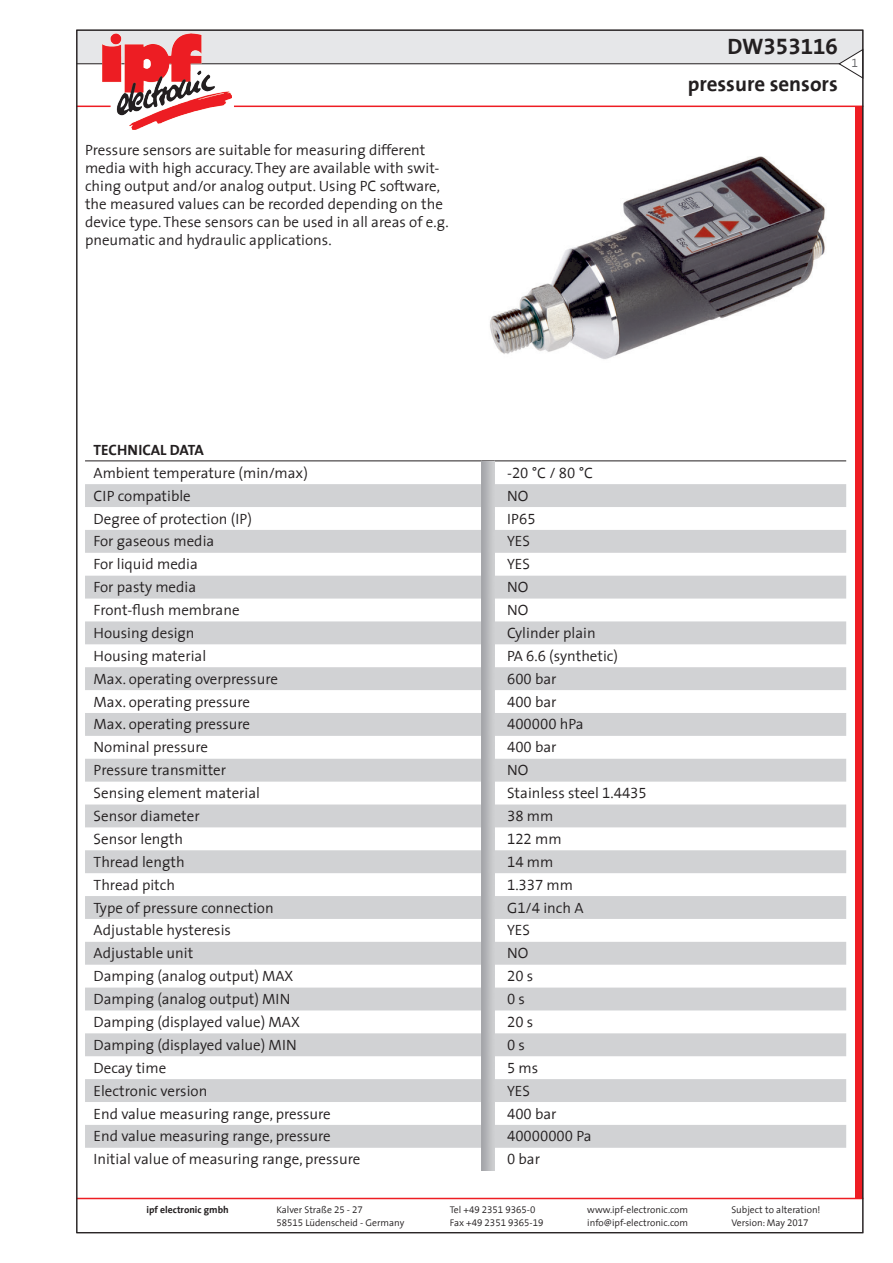
<style>
.page{position:relative;width:893px;height:1263px;background:#fff}
.page>*{position:absolute;margin:0;border:0;box-sizing:border-box;transform-origin:0 0}
.t1{font:300 22.5px "BHM The Sans Tab";color:#231f20}
.t2{font:300 21px "BHM The Sans Tab";color:#231f20}
.t3{font:300 15px/18px "BHM The Sans Tab";color:#231f20}
.t4{font:300 15px "BHM The Sans Tab";color:#231f20}
.t5{font:300 12px "BHM The Sans Tab";color:#636366}
.t6{font:300 9.75px "BHM The Sans Tab";color:#231f20}
.t7{font:300 9.75px "BHM The Sans Tab";color:#231f20}
</style>
<div class="page">
<div style="left:77px;top:30px;width:786px;height:34px;background:#e6e7e9"></div>
<hr style="left:234px;top:106px;width:629px;height:1px;background:#ee1d23">
<hr style="left:77px;top:63px;width:786px;height:1px;background:#231f20">
<svg style="left:838px;top:48px;width:26px;height:31px"></svg>
<div style="left:855px;top:107px;width:8px;height:1092px;background:#ee1d23"></div>
<hr style="left:77px;top:106px;width:34px;height:1px;background:#ee1d23">
<hr style="left:77px;top:1198px;width:786px;height:1px;background:#ee1d23">
<img style="left:102px;top:33px;width:130px;height:96px">
<svg style="left:85px;top:484px;width:761px;height:664px;fill:#d6d7d9"></svg>
<hr style="left:85px;top:460px;width:397px;height:1px;background:#231f20">
<svg style="left:482px;top:460px;width:12px;height:1px"></svg>
<hr style="left:494px;top:460px;width:352px;height:1px;background:#231f20">
<img style="left:482px;top:461px;width:12px;height:710px">
<img style="left:490px;top:156px;width:336px;height:203px">
<p class="t3" style="left:85px;top:140px;width:365px">Pressure sensors are suitable for measuring different media with high accuracy. They are available with swit&shy;ching output and/or analog output. Using PC software, the measured values can be recorded depending on the device type. These sensors can be used in all areas of e.g. pneumatic and hydraulic applications.</p>
<h1 class="t1" style="left:727px;top:28px;width:112px">DW353116</h1>
<h2 class="t2" style="left:688px;top:66px;width:152px">pressure sensors</h2>
<p class="t5" style="left:851px;top:53px;width:8px">1</p>
<p class="t4" style="left:94px;top:437px;width:112px">TECHNICAL DATA</p>
<p class="t3" style="left:94px;top:463px;width:216px">Ambient temperature (min/max)</p>
<p class="t3" style="left:507px;top:463px;width:87px">-20 °C / 80 °C</p>
<p class="t3" style="left:94px;top:486px;width:99px">CIP compatible</p>
<p class="t3" style="left:507px;top:486px;width:23px">NO</p>
<p class="t3" style="left:94px;top:509px;width:160px">Degree of protection (IP)</p>
<p class="t3" style="left:507px;top:509px;width:30px">IP65</p>
<p class="t3" style="left:94px;top:532px;width:122px">For gaseous media</p>
<p class="t3" style="left:507px;top:532px;width:24px">YES</p>
<p class="t3" style="left:94px;top:555px;width:106px">For liquid media</p>
<p class="t3" style="left:507px;top:555px;width:24px">YES</p>
<p class="t3" style="left:94px;top:578px;width:104px">For pasty media</p>
<p class="t3" style="left:507px;top:578px;width:23px">NO</p>
<p class="t3" style="left:94px;top:600px;width:148px">Front-flush membrane</p>
<p class="t3" style="left:507px;top:600px;width:23px">NO</p>
<p class="t3" style="left:94px;top:623px;width:103px">Housing design</p>
<p class="t3" style="left:507px;top:623px;width:90px">Cylinder plain</p>
<p class="t3" style="left:94px;top:646px;width:114px">Housing material</p>
<p class="t3" style="left:507px;top:646px;width:112px">PA 6.6 (synthetic)</p>
<p class="t3" style="left:94px;top:669px;width:186px">Max. operating overpressure</p>
<p class="t3" style="left:507px;top:669px;width:51px">600 bar</p>
<p class="t3" style="left:94px;top:692px;width:158px">Max. operating pressure</p>
<p class="t3" style="left:507px;top:692px;width:51px">400 bar</p>
<p class="t3" style="left:94px;top:715px;width:158px">Max. operating pressure</p>
<p class="t3" style="left:507px;top:715px;width:78px">400000 hPa</p>
<p class="t3" style="left:94px;top:738px;width:116px">Nominal pressure</p>
<p class="t3" style="left:507px;top:738px;width:51px">400 bar</p>
<p class="t3" style="left:94px;top:761px;width:134px">Pressure transmitter</p>
<p class="t3" style="left:507px;top:761px;width:23px">NO</p>
<p class="t3" style="left:94px;top:783px;width:168px">Sensing element material</p>
<p class="t3" style="left:507px;top:783px;width:141px">Stainless steel 1.4435</p>
<p class="t3" style="left:94px;top:806px;width:108px">Sensor diameter</p>
<p class="t3" style="left:507px;top:806px;width:48px">38 mm</p>
<p class="t3" style="left:94px;top:829px;width:91px">Sensor length</p>
<p class="t3" style="left:507px;top:829px;width:56px">122 mm</p>
<p class="t3" style="left:94px;top:852px;width:93px">Thread length</p>
<p class="t3" style="left:507px;top:852px;width:48px">14 mm</p>
<p class="t3" style="left:94px;top:875px;width:83px">Thread pitch</p>
<p class="t3" style="left:507px;top:875px;width:68px">1.337 mm</p>
<p class="t3" style="left:94px;top:898px;width:182px">Type of pressure connection</p>
<p class="t3" style="left:507px;top:898px;width:78px">G1/4 inch A</p>
<p class="t3" style="left:94px;top:921px;width:139px">Adjustable hysteresis</p>
<p class="t3" style="left:507px;top:921px;width:24px">YES</p>
<p class="t3" style="left:94px;top:944px;width:101px">Adjustable unit</p>
<p class="t3" style="left:507px;top:944px;width:23px">NO</p>
<p class="t3" style="left:94px;top:967px;width:201px">Damping (analog output) MAX</p>
<p class="t3" style="left:507px;top:967px;width:28px">20s</p>
<p class="t3" style="left:94px;top:989px;width:198px">Damping (analog output) MIN</p>
<p class="t3" style="left:507px;top:989px;width:19px">0s</p>
<p class="t3" style="left:94px;top:1012px;width:208px">Damping (displayed value) MAX</p>
<p class="t3" style="left:507px;top:1012px;width:28px">20s</p>
<p class="t3" style="left:94px;top:1035px;width:205px">Damping (displayed value) MIN</p>
<p class="t3" style="left:507px;top:1035px;width:19px">0s</p>
<p class="t3" style="left:94px;top:1058px;width:74px">Decay time</p>
<p class="t3" style="left:507px;top:1058px;width:33px">5ms</p>
<p class="t3" style="left:94px;top:1081px;width:115px">Electronic version</p>
<p class="t3" style="left:507px;top:1081px;width:24px">YES</p>
<p class="t3" style="left:94px;top:1104px;width:239px">End value measuring range, pressure</p>
<p class="t3" style="left:507px;top:1104px;width:51px">400 bar</p>
<p class="t3" style="left:94px;top:1127px;width:239px">End value measuring range, pressure</p>
<p class="t3" style="left:507px;top:1127px;width:86px">40000000 Pa</p>
<p class="t3" style="left:94px;top:1150px;width:268px">Initial value of measuring range, pressure</p>
<p class="t3" style="left:507px;top:1150px;width:34px">0 bar</p>
<p class="t7" style="left:147px;top:1202px;width:84px">ipf electronic gmbh</p>
<p class="t6" style="left:276px;top:1202px;width:88px">Kalver Straße 25 - 27</p>
<p class="t6" style="left:450px;top:1202px;width:87px">Tel +49 2351 9365-0</p>
<p class="t6" style="left:587px;top:1202px;width:102px">www.ipf-electronic.com</p>
<p class="t6" style="left:731px;top:1202px;width:91px">Subject to alteration!</p>
<p class="t6" style="left:276px;top:1214px;width:129px">58515 Lüdenscheid - Germany</p>
<p class="t6" style="left:450px;top:1214px;width:95px">Fax +49 2351 9365-19</p>
<p class="t6" style="left:587px;top:1214px;width:102px">info@ipf-electronic.com</p>
<p class="t6" style="left:731px;top:1214px;width:79px">Version: May 2017</p>
</div>
